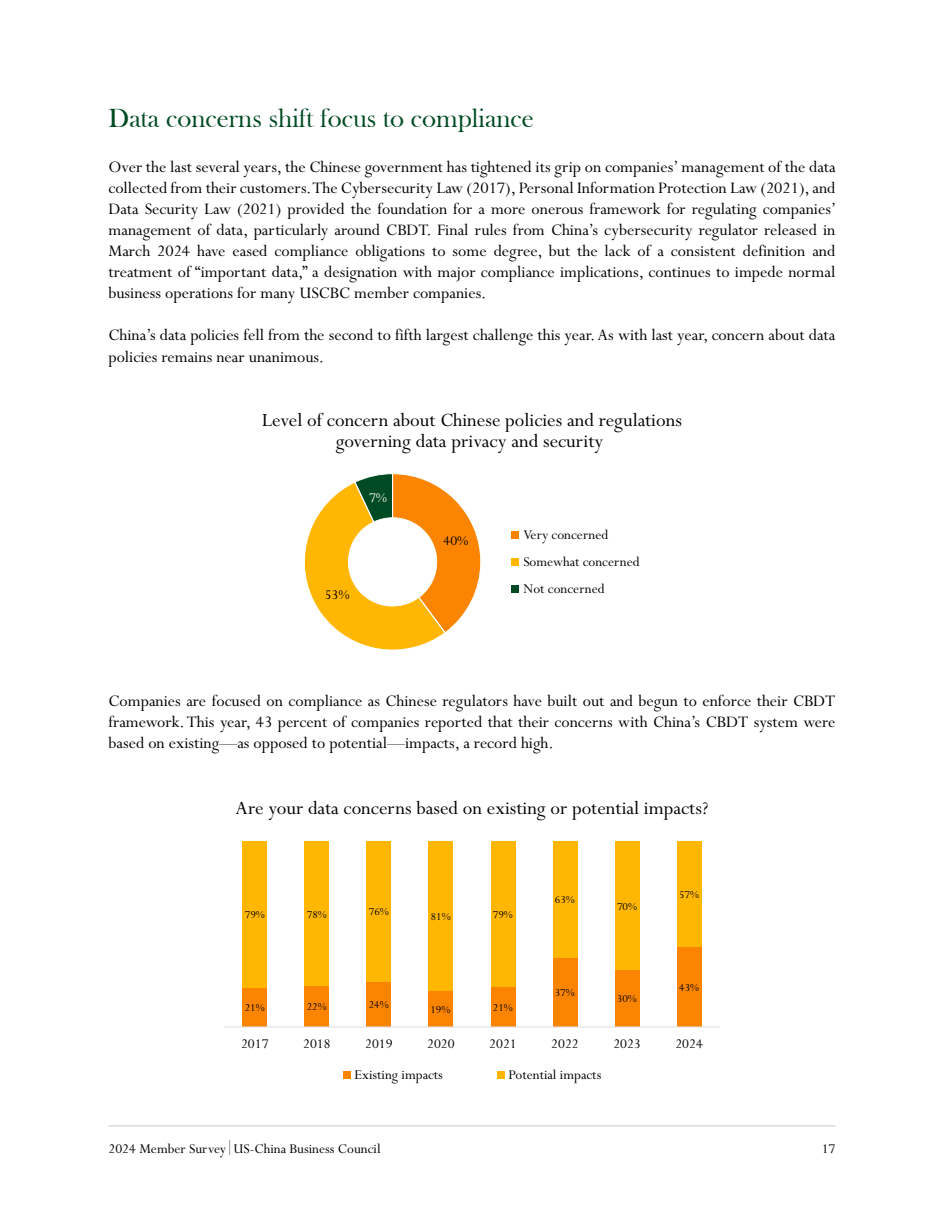
<style>
.page{position:relative;width:944px;height:1214px;background:#fff}
.page>*{position:absolute;margin:0;border:0;box-sizing:border-box;transform-origin:0 0}
.t1{font:27px "Bask Old Face";color:#004b23}
.t2{font:21px/21px "Perpetua";color:#000;text-align:center}
.t3{font:18px/21px "Perpetua";color:#000;text-align:justify}
.t4{font:15px/27px "Perpetua";color:#000}
.t5{font:15px "Perpetua";color:#fff}
.t6{font:12px "Perpetua";color:#000}
.s1{font-family:"Fang Song"}
</style>
<div class="page">
<div style="left:342px;top:1071px;width:8px;height:8px;background:#fb8500"></div>
<div style="left:497px;top:1071px;width:8px;height:8px;background:#ffb703"></div>
<div style="left:242px;top:841px;width:25px;height:147px;background:#ffb703"></div>
<div style="left:304px;top:841px;width:25px;height:145px;background:#ffb703"></div>
<div style="left:366px;top:841px;width:25px;height:141px;background:#ffb703"></div>
<div style="left:428px;top:841px;width:25px;height:150px;background:#ffb703"></div>
<div style="left:490px;top:841px;width:25px;height:146px;background:#ffb703"></div>
<div style="left:552px;top:841px;width:25px;height:117px;background:#ffb703"></div>
<div style="left:614px;top:841px;width:25px;height:129px;background:#ffb703"></div>
<div style="left:676px;top:841px;width:25px;height:106px;background:#ffb703"></div>
<div style="left:242px;top:988px;width:25px;height:39px;background:#fb8500"></div>
<div style="left:304px;top:986px;width:25px;height:41px;background:#fb8500"></div>
<div style="left:366px;top:982px;width:25px;height:45px;background:#fb8500"></div>
<div style="left:428px;top:991px;width:25px;height:36px;background:#fb8500"></div>
<div style="left:490px;top:987px;width:25px;height:40px;background:#fb8500"></div>
<div style="left:552px;top:958px;width:25px;height:69px;background:#fb8500"></div>
<div style="left:614px;top:970px;width:25px;height:57px;background:#fb8500"></div>
<div style="left:676px;top:947px;width:25px;height:80px;background:#fb8500"></div>
<hr style="left:224px;top:1026px;width:496px;height:1px;background:#dbdbdb">
<svg style="left:304px;top:473px;width:177px;height:178px"></svg>
<div style="left:511px;top:530px;width:8px;height:8px;background:#fb8500"></div>
<div style="left:511px;top:557px;width:8px;height:8px;background:#ffb703"></div>
<div style="left:511px;top:584px;width:8px;height:8px;background:#004b23"></div>
<hr style="left:108px;top:1125px;width:727px;height:1px;background:#dbdbdb">
<h1 class="t1" style="left:108px;top:103px;width:427px">Data concerns shift focus to compliance</h1>
<p class="t3" style="left:108px;top:157px;width:729px">Over the last several years, the Chinese government has tightened its grip on companies’ management of the data collected from their customers. The Cybersecurity Law (2017), Personal Information Protection Law (2021), and Data Security Law (2021) provided the foundation for a more onerous framework for regulating companies’ management of data, particularly around CBDT. Final rules from China’s cybersecurity regulator released in March 2024 have eased compliance obligations to some degree, but the lack of a consistent definition and treatment of “important data,” a designation with major compliance implications, continues to impede normal business operations for many USCBC member companies.</p>
<p class="t3" style="left:108px;top:325px;width:728px">China’s data policies fell from the second to fifth largest challenge this year. As with last year, concern about data policies remains near unanimous.</p>
<p class="t2" style="left:262px;top:410px;width:421px">Level of concern about Chinese policies and regulations governing data privacy and security</p>
<p class="t5" style="left:369px;top:490px;width:20px">7%</p>
<p class="t4" style="left:325px;top:581px;width:26px">53%</p>
<p class="t4" style="left:443px;top:527px;width:26px">40%</p>
<p class="t4" style="left:523px;top:521px;width:118px">Very concerned<br>Somewhat concerned<br>Not concerned</p>
<p class="t3" style="left:108px;top:691px;width:728px">Companies are focused on compliance as Chinese regulators have built out and begun to enforce their CBDT framework. This year, 43 percent of companies reported that their concerns with China’s CBDT system were based on existing—as opposed to potential—impacts, a record high.</p>
<p class="t2" style="left:235px;top:798px;width:474px">Are your data concerns based on existing or potential impacts?</p>
<p class="t6" style="left:245px;top:908px;width:21px">79%</p>
<p class="t6" style="left:245px;top:1001px;width:21px">21%</p>
<p class="t6" style="left:307px;top:908px;width:21px">78%</p>
<p class="t6" style="left:307px;top:1000px;width:21px">22%</p>
<p class="t6" style="left:369px;top:905px;width:21px">76%</p>
<p class="t6" style="left:369px;top:998px;width:21px">24%</p>
<p class="t6" style="left:431px;top:910px;width:21px">81%</p>
<p class="t6" style="left:430px;top:1002px;width:21px">19%</p>
<p class="t6" style="left:493px;top:908px;width:21px">79%</p>
<p class="t6" style="left:493px;top:1001px;width:21px">21%</p>
<p class="t6" style="left:555px;top:893px;width:21px">63%</p>
<p class="t6" style="left:555px;top:986px;width:21px">37%</p>
<p class="t6" style="left:617px;top:900px;width:21px">70%</p>
<p class="t6" style="left:617px;top:992px;width:21px">30%</p>
<p class="t6" style="left:679px;top:888px;width:21px">57%</p>
<p class="t6" style="left:679px;top:980px;width:21px">43%</p>
<p class="t4" style="left:241px;top:1031px;width:29px">2017</p>
<p class="t4" style="left:303px;top:1031px;width:29px">2018</p>
<p class="t4" style="left:365px;top:1031px;width:29px">2019</p>
<p class="t4" style="left:427px;top:1031px;width:29px">2020</p>
<p class="t4" style="left:489px;top:1031px;width:29px">2021</p>
<p class="t4" style="left:551px;top:1031px;width:29px">2022</p>
<p class="t4" style="left:613px;top:1031px;width:29px">2023</p>
<p class="t4" style="left:675px;top:1031px;width:29px">2024</p>
<p class="t4" style="left:354px;top:1062px;width:90px">Existing impacts</p>
<p class="t4" style="left:508px;top:1062px;width:94px">Potential impacts</p>
<p class="t4" style="left:108px;top:1136px;width:274px">2024 Member Survey<span class="s1">|</span>US-China Business Council</p>
<p class="t4" style="left:821px;top:1136px;width:15px">17</p>
</div>
